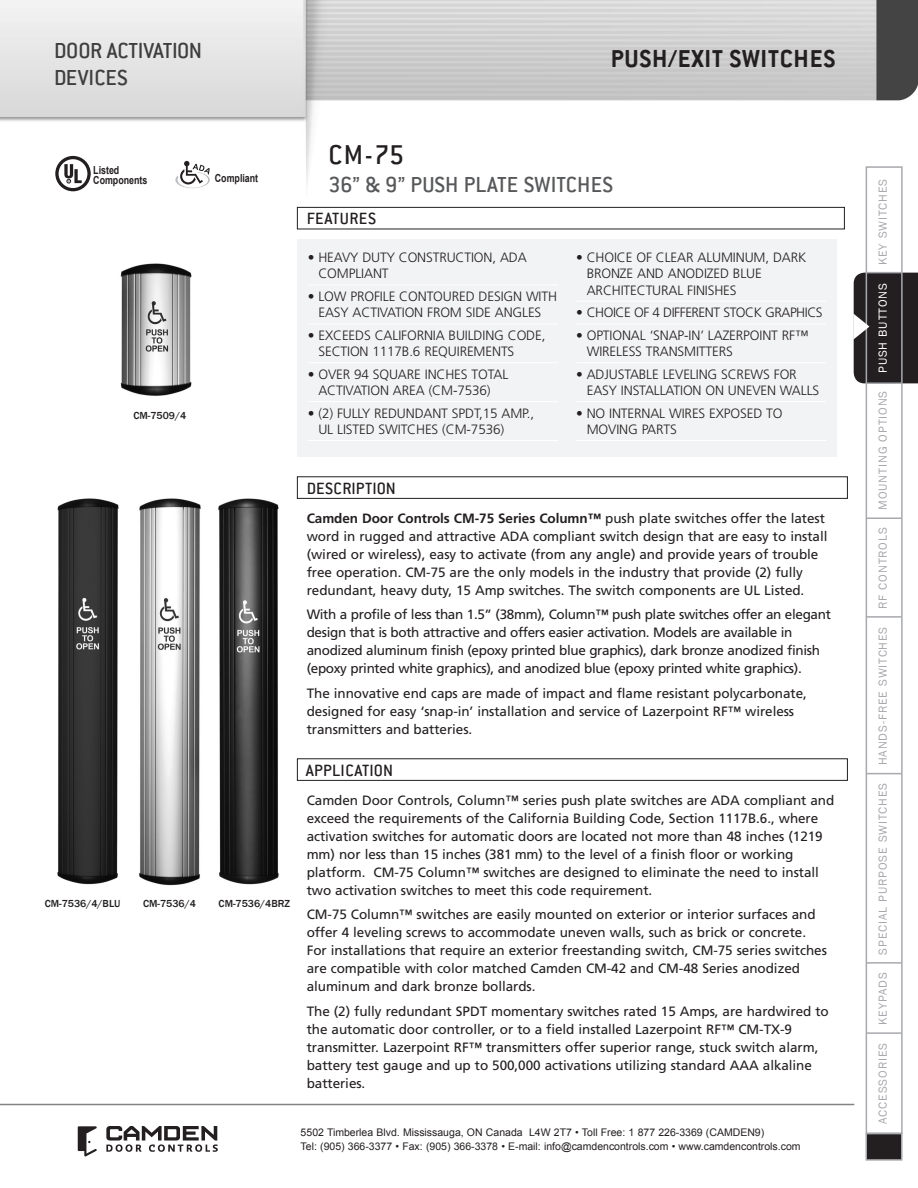
<style>
.page{position:relative;width:918px;height:1188px;background:#fff}
.page>*{position:absolute;margin:0;border:0;box-sizing:border-box;transform-origin:0 0}
.N-SS-H1{font:500 30px "Conduit ITC";color:#231f20}
.N-SS-H_Top_page{font:700 27px "Conduit ITC";letter-spacing:.03em;color:#231f20}
.N-SS-H2__80_GRAY{font:500 24px "Conduit ITC";letter-spacing:.01em;color:#57585a}
.t1{font:500 24px/27px "Conduit ITC";letter-spacing:-.01em;color:#3e3e3f}
.N-SS-H3__inside_whit{font:500 18px "Conduit ITC";letter-spacing:.015em;color:#231f20}
.N-SS-Body_Text{font:13.5px/18px "Frutiger";letter-spacing:-.005em;color:#231f20}
._1N-SS-Specifiaction{font:300 13.5px/16.2px "Frutiger";letter-spacing:-.01em;color:#231f20}
.N-SS-Body_Text-2{font:13.5px/18px "Frutiger";letter-spacing:-.025em;color:#231f20}
._1N-SS-Specifiaction-2{font:300 13.5px "Frutiger";letter-spacing:-.035em;color:#231f20}
.t2{font:12px "Franklin Gothic";letter-spacing:.075em;color:#a8a9ad}
.t3{font:12px "Franklin Gothic";letter-spacing:.075em;color:#fff}
.t4{font:700 11.1px/10.8px "Arial";color:#231f20;scale:.8 1}
.t5{font:10.5px/13.5px "Arial";color:#231f20}
.N-SS-Image_Descripti{font:500 10.5px "Franklin Gothic";color:#231f20}
.s1{font-weight:700}
</style>
<div class="page">
<img style="left:0;top:0;width:918px;height:202px">
<hr style="left:867px;top:773px;width:34px;height:1px;background:#a8a9ad">
<hr style="left:867px;top:962px;width:34px;height:2px;background:#a8a9ad">
<hr style="left:867px;top:1032px;width:34px;height:2px;background:#a8a9ad">
<hr style="left:867px;top:272px;width:34px;height:1px;background:#a8a9ad">
<hr style="left:867px;top:382px;width:34px;height:2px;background:#a8a9ad">
<hr style="left:867px;top:616px;width:34px;height:2px;background:#a8a9ad">
<hr style="left:867px;top:518px;width:34px;height:1px;background:#a8a9ad">
<div style="left:866px;top:1134px;width:36px;height:26px;background:#231f20"></div>
<div style="left:865px;top:1133px;width:38px;height:28px;border:2px solid #a8a9ad"></div>
<svg style="left:106px;top:1126px;width:112px;height:26px"></svg>
<svg style="left:78px;top:1126px;width:19px;height:31px"></svg>
<hr style="left:0;top:1104px;width:854px;height:1px;background:#808285">
<div style="left:866px;top:166px;width:37px;height:968px;border:2px solid #a8a9ad"></div>
<svg style="left:853px;top:273px;width:65px;height:110px;background:#332f30"></svg>
<div style="left:297px;top:207px;width:548px;height:22px;border:1px solid #231f20"></div>
<div style="left:297px;top:239px;width:540px;height:218px;background:#f2f3f4"></div>
<hr style="left:308px;top:285px;width:250px;height:1px;background:#fff">
<hr style="left:308px;top:323px;width:250px;height:1px;background:#fff">
<hr style="left:308px;top:362px;width:250px;height:1px;background:#fff">
<hr style="left:308px;top:401px;width:250px;height:1px;background:#fff">
<hr style="left:308px;top:440px;width:250px;height:1px;background:#fff">
<hr style="left:576px;top:301px;width:250px;height:1px;background:#fff">
<hr style="left:576px;top:323px;width:250px;height:1px;background:#fff">
<hr style="left:576px;top:362px;width:250px;height:1px;background:#fff">
<hr style="left:576px;top:401px;width:250px;height:1px;background:#fff">
<hr style="left:576px;top:440px;width:250px;height:1px;background:#fff">
<div style="left:297px;top:476px;width:551px;height:23px;border:1px solid #231f20"></div>
<div style="left:297px;top:758px;width:551px;height:23px;border:1px solid #231f20"></div>
<img style="left:120px;top:263px;width:72px;height:133px">
<img style="left:218px;top:498px;width:61px;height:387px">
<img style="left:139px;top:498px;width:62px;height:388px">
<img style="left:57px;top:498px;width:62px;height:387px">
<svg style="left:55px;top:156px;width:36px;height:35px"></svg>
<svg style="left:175px;top:161px;width:35px;height:27px"></svg>
<h3 class="t1" style="left:54px;top:37px;width:150px">DOOR ACTIVATION<br>DEVICES</h3>
<p class="N-SS-H_Top_page" style="left:611px;top:43px;width:226px">PUSH/EXIT SWITCHES</p>
<p class="t4" style="left:93px;top:165px;width:69px">Listed<br>Components</p>
<p class="t4" style="left:215px;top:173px;width:56px">Compliant</p>
<p class="N-SS-Image_Descripti" style="left:133px;top:409px;width:54px">CM-7509/4</p>
<p class="N-SS-H1" style="left:328px;top:137px;width:77px">CM-75</p>
<p class="N-SS-H2__80_GRAY" style="left:328px;top:171px;width:286px">36” &amp; 9” PUSH PLATE SWITCHES</p>
<p class="N-SS-H3__inside_whit" style="left:307px;top:208px;width:71px">FEATURES</p>
<p class="_1N-SS-Specifiaction" style="left:318px;top:249px;width:210px;text-indent:-11px">• HEAVY DUTY CONSTRUCTION, ADA<br>COMPLIANT</p>
<p class="_1N-SS-Specifiaction" style="left:308px;top:288px;width:251px;text-align:center">• LOW PROFILE CONTOURED DESIGN WITH<br>EASY ACTIVATION FROM SIDE ANGLES</p>
<p class="_1N-SS-Specifiaction" style="left:318px;top:327px;width:229px;text-indent:-11px">• EXCEEDS CALIFORNIA BUILDING CODE,<br>SECTION 1117B.6 REQUIREMENTS</p>
<p class="_1N-SS-Specifiaction" style="left:308px;top:366px;width:202px;text-align:center">• OVER 94 SQUARE INCHES TOTAL<br>ACTIVATION AREA (CM-7536)</p>
<p class="_1N-SS-Specifiaction" style="left:318px;top:405px;width:217px;text-indent:-11px">• (2) FULLY REDUNDANT SPDT,15 AMP.,<br>UL LISTED SWITCHES (CM-7536)</p>
<p class="_1N-SS-Specifiaction" style="left:587px;top:249px;width:221px;text-indent:-11px">• CHOICE OF CLEAR ALUMINUM, DARK<br>BRONZE AND ANODIZED BLUE<br>ARCHITECTURAL FINISHES</p>
<p class="_1N-SS-Specifiaction-2" style="left:576px;top:305px;width:248px">• CHOICE OF 4 DIFFERENT STOCK GRAPHICS</p>
<p class="_1N-SS-Specifiaction" style="left:587px;top:327px;width:223px;text-indent:-11px">• OPTIONAL ‘SNAP-IN’ LAZERPOINT RF™<br>WIRELESS TRANSMITTERS</p>
<p class="_1N-SS-Specifiaction" style="left:587px;top:366px;width:234px;text-indent:-11px">• ADJUSTABLE LEVELING SCREWS FOR<br>EASY INSTALLATION ON UNEVEN WALLS</p>
<p class="_1N-SS-Specifiaction" style="left:587px;top:405px;width:197px;text-indent:-11px">• NO INTERNAL WIRES EXPOSED TO<br>MOVING PARTS</p>
<p class="N-SS-Image_Descripti" style="left:45px;top:897px;width:77px">CM-7536/4/BLU</p>
<p class="N-SS-Image_Descripti" style="left:143px;top:897px;width:54px">CM-7536/4</p>
<p class="N-SS-Image_Descripti" style="left:219px;top:897px;width:73px">CM-7536/4BRZ</p>
<p class="N-SS-H3__inside_whit" style="left:307px;top:478px;width:91px">DESCRIPTION</p>
<p class="N-SS-Body_Text" style="left:307px;top:509px;width:522px"><span class="s1">Camden Door Controls CM-75 Series Column™</span> push plate switches offer the latest word in rugged and attractive ADA compliant switch design that are easy to install (wired or wireless), easy to activate (from any angle) and provide years of trouble free operation. CM-75 are the only models in the industry that provide (2) fully redundant, heavy duty, 15 Amp switches. The switch components are UL Listed.</p>
<p class="N-SS-Body_Text-2" style="left:307px;top:605px;width:526px">With a profile of less than 1.5” (38mm), Column™ push plate switches offer an elegant design that is both attractive and offers easier activation. Models are available in anodized aluminum finish (epoxy printed blue graphics), dark bronze anodized finish (epoxy printed white graphics), and anodized blue (epoxy printed white graphics).</p>
<p class="N-SS-Body_Text" style="left:307px;top:684px;width:502px">The innovative end caps are made of impact and flame resistant polycarbonate, designed for easy ‘snap-in’ installation and service of Lazerpoint RF™ wireless transmitters and batteries.</p>
<p class="N-SS-H3__inside_whit" style="left:306px;top:760px;width:89px">APPLICATION</p>
<p class="N-SS-Body_Text" style="left:307px;top:791px;width:529px">Camden Door Controls, Column™ series push plate switches are ADA compliant and exceed the requirements of the California Building Code, Section 1117B.6., where activation switches for automatic doors are located not more than 48 inches (1219 mm) nor less than 15 inches (381 mm) to the level of a finish floor or working platform. CM-75 Column™ switches are designed to eliminate the need to install two activation switches to meet this code requirement.</p>
<p class="N-SS-Body_Text" style="left:307px;top:905px;width:522px">CM-75 Column™ switches are easily mounted on exterior or interior surfaces and offer 4 leveling screws to accommodate uneven walls, such as brick or concrete.<br>For installations that require an exterior freestanding switch, CM-75 series switches are compatible with color matched Camden CM-42 and CM-48 Series anodized aluminum and dark bronze bollards.</p>
<p class="N-SS-Body_Text" style="left:307px;top:1002px;width:524px">The (2) fully redundant SPDT momentary switches rated 15 Amps, are hardwired to the automatic door controller, or to a field installed Lazerpoint RF™ CM-TX-9 transmitter. Lazerpoint RF™ transmitters offer superior range, stuck switch alarm, battery test gauge and up to 500,000 activations utilizing standard AAA alkaline batteries.</p>
<p class="t5" style="left:301px;top:1126px;width:501px">5502 Timberlea Blvd. Mississauga, ON Canada L4W 2T7 • Toll Free: 1 877 226-3369 (CAMDEN9)<br>Tel: (905) 366-3377 • Fax: (905) 366-3378 • E-mail: info@camdencontrols.com • www.camdencontrols.com</p>
<p class="t2" style="left:875px;top:265px;width:88px;rotate:-90deg">KEY SWITCHES</p>
<p class="t3" style="left:875px;top:373px;width:91px;rotate:-90deg">PUSH BUTTONS</p>
<p class="t2" style="left:875px;top:510px;width:121px;rotate:-90deg">MOUNTING OPTIONS</p>
<p class="t2" style="left:875px;top:609px;width:83px;rotate:-90deg">RF CONTROLS</p>
<p class="t2" style="left:875px;top:765px;width:140px;rotate:-90deg">HANDS-FREE SWITCHES</p>
<p class="t2" style="left:875px;top:955px;width:173px;rotate:-90deg">SPECIAL PURPOSE SWITCHES</p>
<p class="t2" style="left:875px;top:1025px;width:54px;rotate:-90deg">KEYPADS</p>
<p class="t2" style="left:875px;top:1124px;width:82px;rotate:-90deg">ACCESSORIES</p>
</div>
